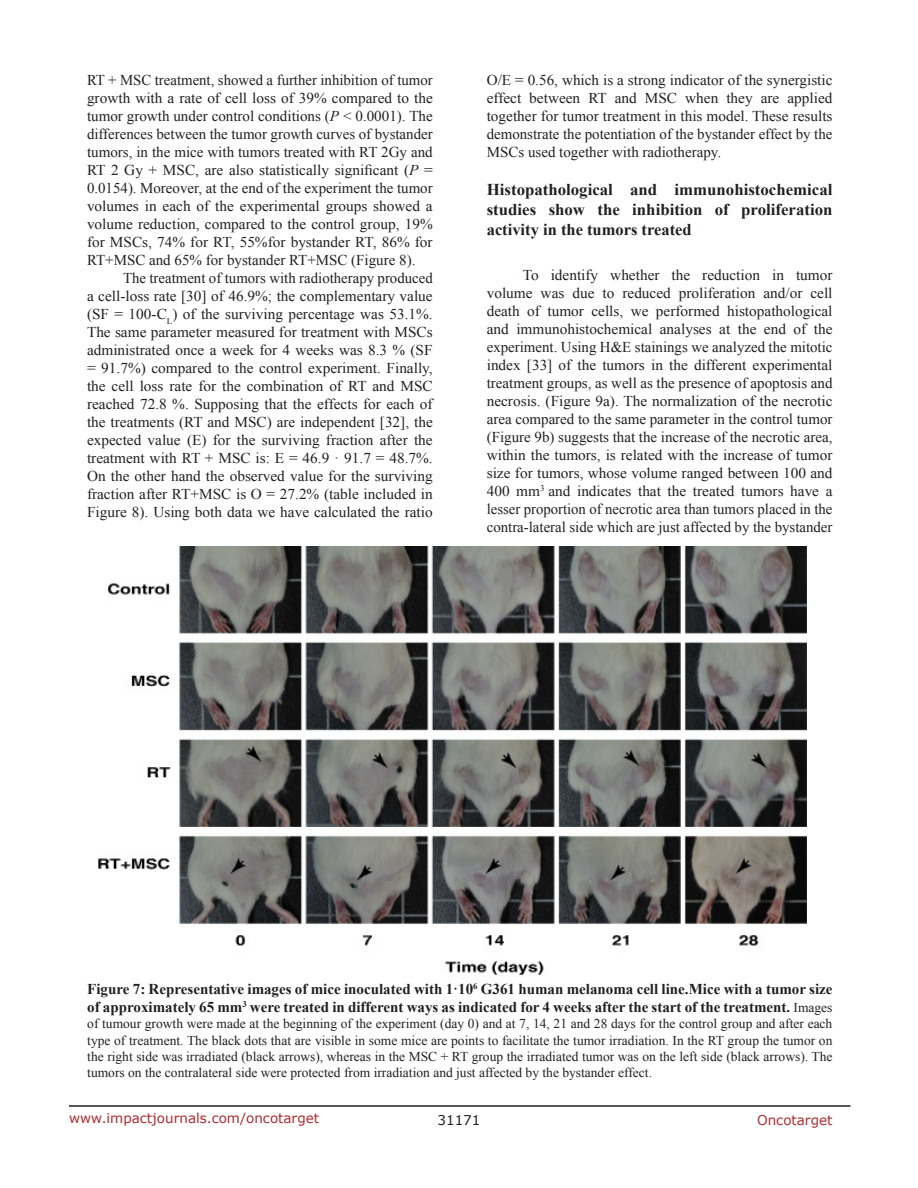
<style>
.page{position:relative;width:918px;height:1188px;background:#fff}
.page>*{position:absolute;margin:0;border:0;box-sizing:border-box;transform-origin:0 0}
.SubHeading{font:700 16.5px/19.8px "Times New Roman";color:#221f22;text-align:justify}
.BodyText{font:15px/18px "Times New Roman";color:#221f22;text-align:justify}
.FigureText{font:700 15px/18px "Times New Roman";color:#221f22}
.FigureText-2{font:13.5px/16.2px "Times New Roman";color:#221f22;text-align:justify}
.t1{font:13.5px "Verdana";color:#ac2b31}
.t2{font:13.5px "Verdana";color:#221f22}
.s1{font-style:italic}
.s2{font-weight:400;font-size:13.5px}
</style>
<div class="page">
<hr style="left:69px;top:1105px;width:781px;height:2px;background:#231f20">
<img style="left:98px;top:547px;width:708px;height:428px">
<p class="BodyText" style="left:87px;top:71px;width:347px">RT + MSC treatment, showed a further inhibition of tumor growth with a rate of cell loss of 39% compared to the tumor growth under control conditions (<span class="s1">P</span> &lt; 0.0001). The differences between the tumor growth curves of bystander tumors, in the mice with tumors treated with RT 2Gy and RT 2 Gy + MSC, are also statistically significant (<span class="s1">P</span> = 0.0154). Moreover, at the end of the experiment the tumor volumes in each of the experimental groups showed a volume reduction, compared to the control group, 19% for MSCs, 74% for RT, 55%for bystander RT, 86% for RT+MSC and 65% for bystander RT+MSC (Figure 8).</p>
<p class="BodyText" style="left:87px;top:269px;width:347px;text-indent:36px">The treatment of tumors with radiotherapy produced a cell-loss rate [30] of 46.9%; the complementary value (SF = 100-C<sub>L</sub>) of the surviving percentage was 53.1%.<br>The same parameter measured for treatment with MSCs administrated once a week for 4 weeks was 8.3 % (SF = 91.7%) compared to the control experiment. Finally, the cell loss rate for the combination of RT and MSC reached 72.8 %. Supposing that the effects for each of the treatments (RT and MSC) are independent [32], the expected value (E) for the surviving fraction after the treatment with RT + MSC is: E = 46.9 · 91.7 = 48.7%.<br>On the other hand the observed value for the surviving fraction after RT+MSC is O = 27.2% (table included in Figure 8). Using both data we have calculated the ratio</p>
<p class="BodyText" style="left:487px;top:71px;width:347px">O/E = 0.56, which is a strong indicator of the synergistic effect between RT and MSC when they are applied together for tumor treatment in this model. These results demonstrate the potentiation of the bystander effect by the MSCs used together with radiotherapy.</p>
<p class="SubHeading" style="left:487px;top:179px;width:347px">Histopathological and immunohistochemical studies show the inhibition of proliferation activity in the tumors treated</p>
<p class="BodyText" style="left:487px;top:266px;width:347px;text-indent:36px">To identify whether the reduction in tumor volume was due to reduced proliferation and/or cell death of tumor cells, we performed histopathological and immunohistochemical analyses at the end of the experiment. Using H&amp;E stainings we analyzed the mitotic index [33] of the tumors in the different experimental treatment groups, as well as the presence of apoptosis and necrosis. (Figure 9a). The normalization of the necrotic area compared to the same parameter in the control tumor (Figure 9b) suggests that the increase of the necrotic area, within the tumors, is related with the increase of tumor size for tumors, whose volume ranged between 100 and 400 mm<sup>3</sup> and indicates that the treated tumors have a lesser proportion of necrotic area than tumors placed in the contra-lateral side which are just affected by the bystander</p>
<p class="FigureText" style="left:87px;top:980px;width:747px">Figure 7: Representative images of mice inoculated with 1·10<sup>6</sup> G361 human melanoma cell line.Mice with a tumor size of approximately 65 mm<sup>3</sup> were treated in different ways as indicated for 4 weeks after the start of the treatment. <span class="s2">Images</span></p>
<p class="FigureText-2" style="left:87px;top:1016px;width:747px">of tumour growth were made at the beginning of the experiment (day 0) and at 7, 14, 21 and 28 days for the control group and after each type of treatment. The black dots that are visible in some mice are points to facilitate the tumor irradiation. In the RT group the tumor on the right side was irradiated (black arrows), whereas in the MSC + RT group the irradiated tumor was on the left side (black arrows). The tumors on the contralateral side were protected from irradiation and just affected by the bystander effect.</p>
<p class="t1" style="left:69px;top:1109px;width:252px">www.impactjournals.com/oncotarget</p>
<p class="t2" style="left:438px;top:1111px;width:44px">31171</p>
<p class="t1" style="left:757px;top:1111px;width:77px">Oncotarget</p>
</div>
